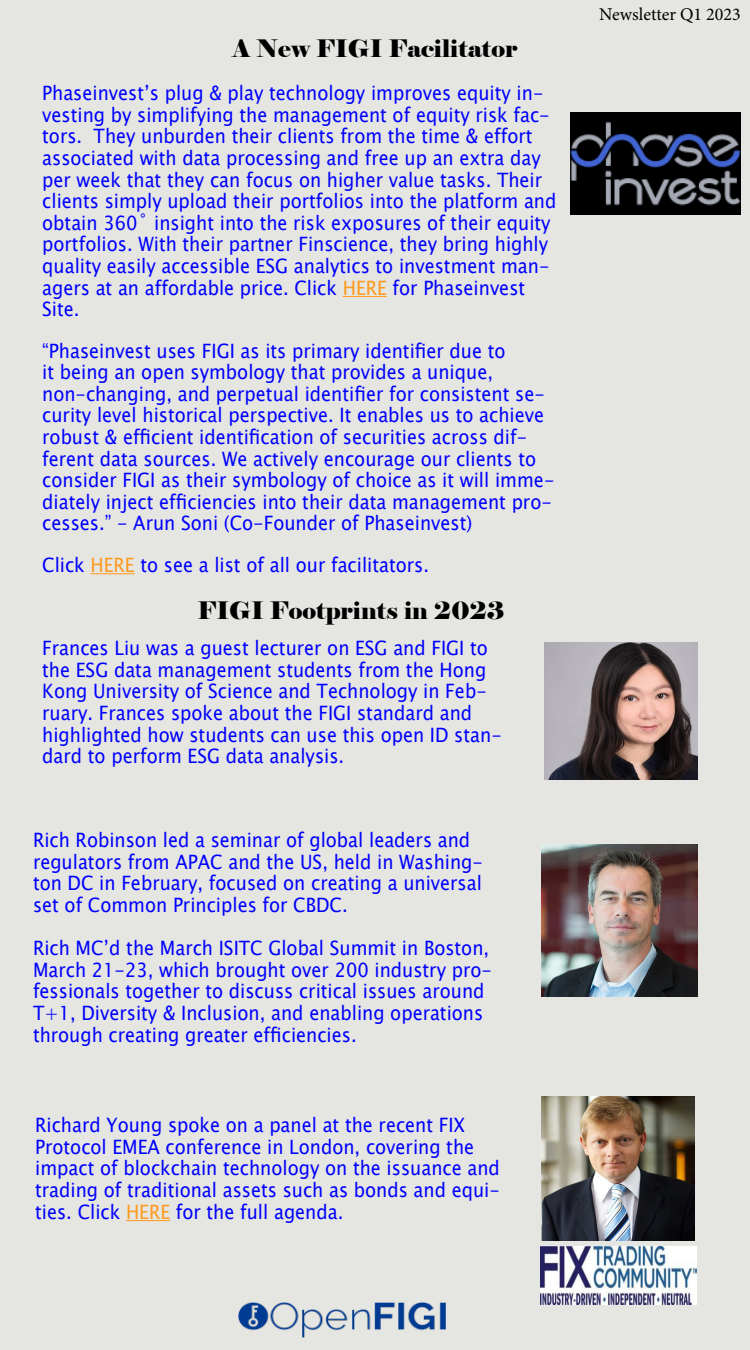
<style>
.page{position:relative;width:750px;height:1350px;background:#e5e6e1}
.page>*{position:absolute;margin:0;border:0;box-sizing:border-box;transform-origin:0 0}
.t1{font:24px "Elephant";color:#000}
.t2{font:19.8px/21.6px "Lucida Sans Unicode";color:#00f;scale:.91 1}
.t3{font:18px "Minion Pro";color:#000}
.s1{color:#ff9a20}
</style>
<div class="page">
<img style="left:238px;top:1302px;width:208px;height:35px">
<hr style="left:343px;top:296px;width:44px;height:1px;background:#ff9a20">
<hr style="left:91px;top:573px;width:44px;height:1px;background:#ff9a20">
<img style="left:542px;top:1096px;width:153px;height:144px">
<hr style="left:126px;top:1220px;width:44px;height:1px;background:#ff9a20">
<img style="left:540px;top:1246px;width:156px;height:59px">
<img style="left:570px;top:112px;width:170px;height:102px">
<img style="left:542px;top:845px;width:156px;height:152px">
<img style="left:544px;top:642px;width:154px;height:137px">
<p class="t1" style="left:232px;top:34px;width:287px">A New FIGI Facilitator</p>
<p class="t2" style="left:42px;top:82px;width:567px">Phaseinvest’s plug &amp; play technology improves equity in&shy;vesting by simplifying the management of equity risk fac&shy;tors. They unburden their clients from the time &amp; effort associated with data processing and free up an extra day per week that they can focus on higher value tasks. Their clients simply upload their portfolios into the platform and obtain 360˚ insight into the risk exposures of their equity portfolios. With their partner Finscience, they bring highly quality easily accessible ESG analytics to investment man&shy;agers at an affordable price. Click <span class="s1">HERE</span> for Phaseinvest Site.</p>
<p class="t2" style="left:42px;top:340px;width:564px">“Phaseinvest uses FIGI as its primary identifier due to<br>it being an open symbology that provides a unique, non-changing, and perpetual identifier for consistent se&shy;curity level historical perspective. It enables us to achieve robust &amp; efficient identification of securities across dif&shy;ferent data sources. We actively encourage our clients to consider FIGI as their symbology of choice as it will imme&shy;diately inject efficiencies into their data management pro&shy;cesses.” - Arun Soni (Co-Founder of Phaseinvest)</p>
<p class="t2" style="left:42px;top:554px;width:427px">Click <span class="s1">HERE</span> to see a list of all our facilitators.</p>
<p class="t1" style="left:198px;top:595px;width:308px">FIGI Footprints in 2023</p>
<p class="t2" style="left:42px;top:637px;width:506px">Frances Liu was a guest lecturer on ESG and FIGI to the ESG data management students from the Hong Kong University of Science and Technology in Feb&shy;ruary. Frances spoke about the FIGI standard and highlighted how students can use this open ID stan&shy;dard to perform ESG data analysis.</p>
<p class="t2" style="left:33px;top:829px;width:496px">Rich Robinson led a seminar of global leaders and regulators from APAC and the US, held in Washing&shy;ton DC in February, focused on creating a universal set of Common Principles for CBDC.</p>
<p class="t2" style="left:33px;top:937px;width:506px">Rich MC’d the March ISITC Global Summit in Boston, March 21-23, which brought over 200 industry pro&shy;fessionals together to discuss critical issues around T+1, Diversity &amp; Inclusion, and enabling operations through creating greater efficiencies.</p>
<p class="t2" style="left:35px;top:1114px;width:512px">Richard Young spoke on a panel at the recent FIX Protocol EMEA conference in London, covering the impact of blockchain technology on the issuance and trading of traditional assets such as bonds and equi&shy;ties. Click <span class="s1">HERE</span> for the full agenda.</p>
<p class="t3" style="left:599px;top:2px;width:143px">Newsletter Q1 2023</p>
</div>
